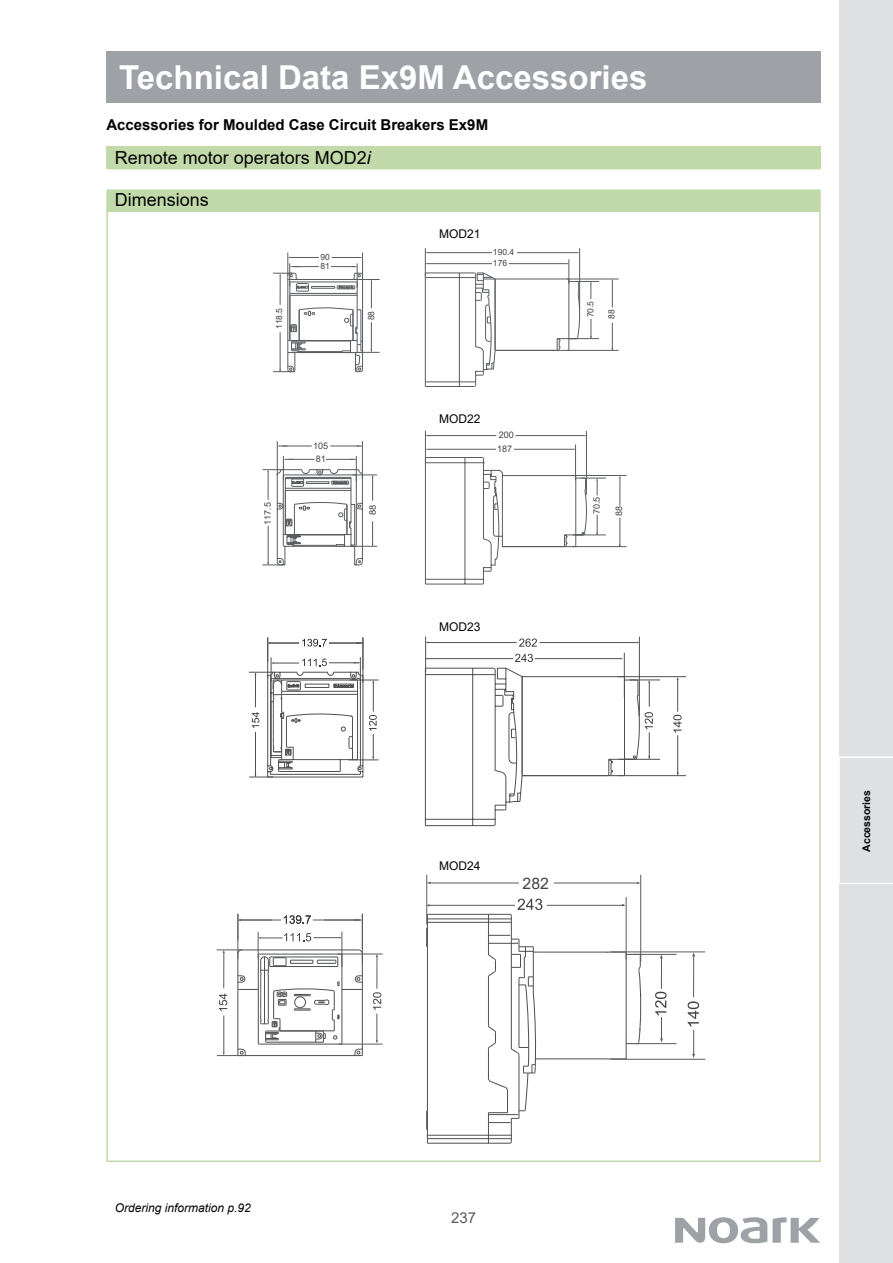
<style>
.page{position:relative;width:893px;height:1263px;background:#fff}
.page>*{position:absolute;margin:0;border:0;box-sizing:border-box;transform-origin:0 0}
.t1{font:700 33px "Arial";color:#fff}
.t2{font:18px "Arial";color:#030303}
.t3{font:15.75px "Arial";color:#424144}
.t4{font:700 15px "Arial";color:#030303}
.t5{font:15px "Arial";color:#595c5f}
.t6{font:italic 12px "Arial";color:#030303}
.t7{font:12px "Arial";color:#030303}
.t8{font:700 10.5px "Arial";color:#030303}
.t9{font:9px/13.2px "Arial";color:#424144}
.t10{font:9px "Arial";color:#424144;scale:1.04 1}
.t11{font:8.55px "Arial";color:#424144}
.s1{font-style:italic}
</style>
<div class="page">
<svg style="left:675px;top:1217px;width:145px;height:26px"></svg>
<div style="left:840px;top:0;width:53px;height:1263px;background:#dee0e1"></div>
<svg style="left:839px;top:756px;width:54px;height:129px"></svg>
<div style="left:106px;top:51px;width:715px;height:51px;background:#9ea2a7"></div>
<div style="left:106px;top:147px;width:715px;height:22px;background:#c2daaa"></div>
<div style="left:106px;top:189px;width:715px;height:23px;background:#c2daaa"></div>
<hr style="left:338px;top:1044px;width:45px;height:1px;background:#595c5f">
<hr style="left:338px;top:954px;width:45px;height:1px;background:#595c5f">
<hr style="left:377px;top:956px;width:1px;height:33px;background:#595c5f">
<svg style="left:373px;top:992px;width:8px;height:51px"></svg>
<svg style="left:217px;top:914px;width:146px;height:142px"></svg>
<hr style="left:224px;top:1015px;width:1px;height:38px;background:#595c5f">
<hr style="left:427px;top:1143px;width:83px;height:1px;background:#4e4f53">
<hr style="left:427px;top:914px;width:1px;height:229px;background:#4e4f53">
<hr style="left:427px;top:1138px;width:84px;height:1px;background:#4e4f53">
<hr style="left:427px;top:1135px;width:84px;height:1px;background:#4e4f53">
<svg style="left:426px;top:1111px;width:1px;height:19px"></svg>
<hr style="left:488px;top:914px;width:1px;height:40px;background:#4e4f53">
<hr style="left:537px;top:1059px;width:64px;height:1px;background:#4e4f53">
<hr style="left:511px;top:916px;width:1px;height:133px;background:#4e4f53">
<hr style="left:537px;top:952px;width:88px;height:1px;background:#4e4f53">
<svg style="left:426px;top:928px;width:1px;height:19px"></svg>
<hr style="left:427px;top:922px;width:84px;height:1px;background:#4e4f53">
<hr style="left:427px;top:919px;width:84px;height:1px;background:#4e4f53">
<hr style="left:427px;top:914px;width:83px;height:1px;background:#4e4f53">
<svg style="left:488px;top:935px;width:49px;height:209px"></svg>
<svg style="left:601px;top:951px;width:40px;height:109px"></svg>
<hr style="left:610px;top:952px;width:95px;height:1px;background:#595c5f">
<hr style="left:610px;top:1059px;width:95px;height:1px;background:#595c5f">
<hr style="left:693px;top:955px;width:1px;height:42px;background:#595c5f">
<svg style="left:688px;top:1001px;width:11px;height:57px"></svg>
<hr style="left:635px;top:1043px;width:41px;height:1px;background:#595c5f">
<hr style="left:634px;top:954px;width:42px;height:1px;background:#595c5f">
<hr style="left:661px;top:958px;width:1px;height:31px;background:#595c5f">
<svg style="left:655px;top:992px;width:11px;height:50px"></svg>
<hr style="left:640px;top:875px;width:1px;height:87px;background:#595c5f">
<hr style="left:426px;top:875px;width:1px;height:49px;background:#595c5f">
<hr style="left:554px;top:883px;width:83px;height:1px;background:#595c5f">
<hr style="left:429px;top:883px;width:90px;height:1px;background:#595c5f">
<svg style="left:509px;top:899px;width:33px;height:24px"></svg>
<hr style="left:626px;top:897px;width:1px;height:62px;background:#595c5f">
<hr style="left:547px;top:905px;width:77px;height:1px;background:#595c5f">
<hr style="left:430px;top:905px;width:85px;height:1px;background:#595c5f">
<svg style="left:249px;top:637px;width:129px;height:141px"></svg>
<hr style="left:619px;top:759px;width:41px;height:1px;background:#504f51">
<hr style="left:630px;top:680px;width:30px;height:1px;background:#504f51">
<hr style="left:618px;top:676px;width:68px;height:1px;background:#504f51">
<hr style="left:618px;top:775px;width:68px;height:1px;background:#504f51">
<hr style="left:677px;top:679px;width:1px;height:33px;background:#504f51">
<hr style="left:677px;top:735px;width:1px;height:40px;background:#504f51">
<svg style="left:673px;top:715px;width:9px;height:18px"></svg>
<hr style="left:639px;top:637px;width:1px;height:79px;background:#504f51">
<hr style="left:425px;top:637px;width:1px;height:35px;background:#504f51">
<hr style="left:539px;top:642px;width:98px;height:1px;background:#504f51">
<hr style="left:428px;top:642px;width:89px;height:1px;background:#504f51">
<svg style="left:519px;top:638px;width:18px;height:9px"></svg>
<hr style="left:624px;top:653px;width:1px;height:44px;background:#504f51">
<svg style="left:425px;top:654px;width:228px;height:172px"></svg>
<hr style="left:362px;top:441px;width:1px;height:38px;background:#595c5f">
<hr style="left:277px;top:441px;width:1px;height:34px;background:#595c5f">
<svg style="left:330px;top:445px;width:33px;height:2px"></svg>
<hr style="left:282px;top:446px;width:30px;height:1px;background:#595c5f">
<svg style="left:277px;top:445px;width:10px;height:2px"></svg>
<svg style="left:262px;top:456px;width:115px;height:110px"></svg>
<svg style="left:425px;top:457px;width:181px;height:127px"></svg>
<hr style="left:572px;top:475px;width:55px;height:1px;background:#595c5f">
<hr style="left:572px;top:546px;width:55px;height:1px;background:#595c5f">
<svg style="left:619px;top:476px;width:2px;height:30px"></svg>
<svg style="left:619px;top:518px;width:2px;height:28px"></svg>
<hr style="left:586px;top:431px;width:1px;height:64px;background:#595c5f">
<hr style="left:425px;top:431px;width:1px;height:34px;background:#595c5f">
<hr style="left:515px;top:435px;width:69px;height:1px;background:#595c5f">
<hr style="left:427px;top:435px;width:69px;height:1px;background:#595c5f">
<hr style="left:575px;top:444px;width:1px;height:36px;background:#595c5f">
<hr style="left:514px;top:449px;width:59px;height:1px;background:#595c5f">
<hr style="left:427px;top:449px;width:69px;height:1px;background:#595c5f">
<svg style="left:273px;top:253px;width:107px;height:119px"></svg>
<hr style="left:425px;top:273px;width:49px;height:1px;background:#595c5f">
<hr style="left:425px;top:277px;width:51px;height:1px;background:#595c5f">
<hr style="left:483px;top:279px;width:85px;height:1px;background:#595c5f">
<hr style="left:425px;top:382px;width:51px;height:1px;background:#595c5f">
<svg style="left:474px;top:272px;width:22px;height:115px"></svg>
<hr style="left:425px;top:386px;width:49px;height:1px;background:#595c5f">
<hr style="left:459px;top:273px;width:1px;height:113px;background:#595c5f">
<hr style="left:425px;top:273px;width:1px;height:113px;background:#595c5f">
<hr style="left:495px;top:350px;width:62px;height:1px;background:#595c5f">
<hr style="left:495px;top:279px;width:1px;height:71px;background:#595c5f">
<hr style="left:579px;top:248px;width:1px;height:62px;background:#595c5f">
<hr style="left:517px;top:252px;width:61px;height:1px;background:#595c5f">
<hr style="left:427px;top:252px;width:65px;height:1px;background:#595c5f">
<hr style="left:567px;top:279px;width:52px;height:1px;background:#595c5f">
<hr style="left:567px;top:350px;width:52px;height:1px;background:#595c5f">
<svg style="left:612px;top:279px;width:1px;height:28px"></svg>
<svg style="left:612px;top:323px;width:1px;height:27px"></svg>
<svg style="left:557px;top:259px;width:42px;height:92px"></svg>
<hr style="left:509px;top:263px;width:58px;height:1px;background:#595c5f">
<hr style="left:427px;top:263px;width:65px;height:1px;background:#595c5f">
<svg style="left:425px;top:248px;width:2px;height:26px"></svg>
<h1 class="t1" style="left:119px;top:54px;width:530px">Technical Data Ex9M Accessories</h1>
<p class="t4" style="left:106px;top:114px;width:383px">Accessories for Moulded Case Circuit Breakers Ex9M</p>
<p class="t2" style="left:115px;top:145px;width:258px">Remote motor operators MOD2<span class="s1">i</span></p>
<p class="t2" style="left:115px;top:188px;width:96px">Dimensions</p>
<p class="t11" style="left:273px;top:329px;width:23px;rotate:-90deg">118.5</p>
<p class="t11" style="left:320px;top:251px;width:11px">90</p>
<p class="t11" style="left:320px;top:260px;width:11px">81</p>
<p class="t11" style="left:365px;top:320px;width:11px;rotate:-90deg">88</p>
<p class="t9" style="left:261px;top:525px;width:24px;rotate:-90deg">117.5</p>
<p class="t9" style="left:313px;top:439px;width:17px">105<br>81</p>
<p class="t10" style="left:367px;top:515px;width:12px;rotate:-90deg">88</p>
<p class="t7" style="left:439px;top:225px;width:43px">MOD21</p>
<p class="t11" style="left:493px;top:246px;width:23px">190.4</p>
<p class="t11" style="left:493px;top:257px;width:16px">176</p>
<p class="t7" style="left:439px;top:410px;width:43px">MOD22</p>
<p class="t9" style="left:497px;top:428px;width:18px;line-height:13.6px">200<br>187</p>
<p class="t7" style="left:439px;top:618px;width:43px">MOD23</p>
<p class="t11" style="left:585px;top:317px;width:18px;rotate:-90deg">70.5</p>
<p class="t11" style="left:606px;top:319px;width:11px;rotate:-90deg">88</p>
<p class="t9" style="left:590px;top:514px;width:19px;rotate:-90deg">70.5</p>
<p class="t9" style="left:612px;top:516px;width:12px;rotate:-90deg">88</p>
<p class="t7" style="left:439px;top:857px;width:43px">MOD24</p>
<p class="t3" style="left:523px;top:872px;width:28px">282</p>
<p class="t6" style="left:115px;top:1200px;width:138px">Ordering information p.92</p>
<p class="t5" style="left:455px;top:1197px;width:18px">16</p>
<p class="t5" style="left:451px;top:1207px;width:27px">237</p>
<p class="t8" style="left:859px;top:852px;width:63px;rotate:-90deg">Accessories</p>
</div>
